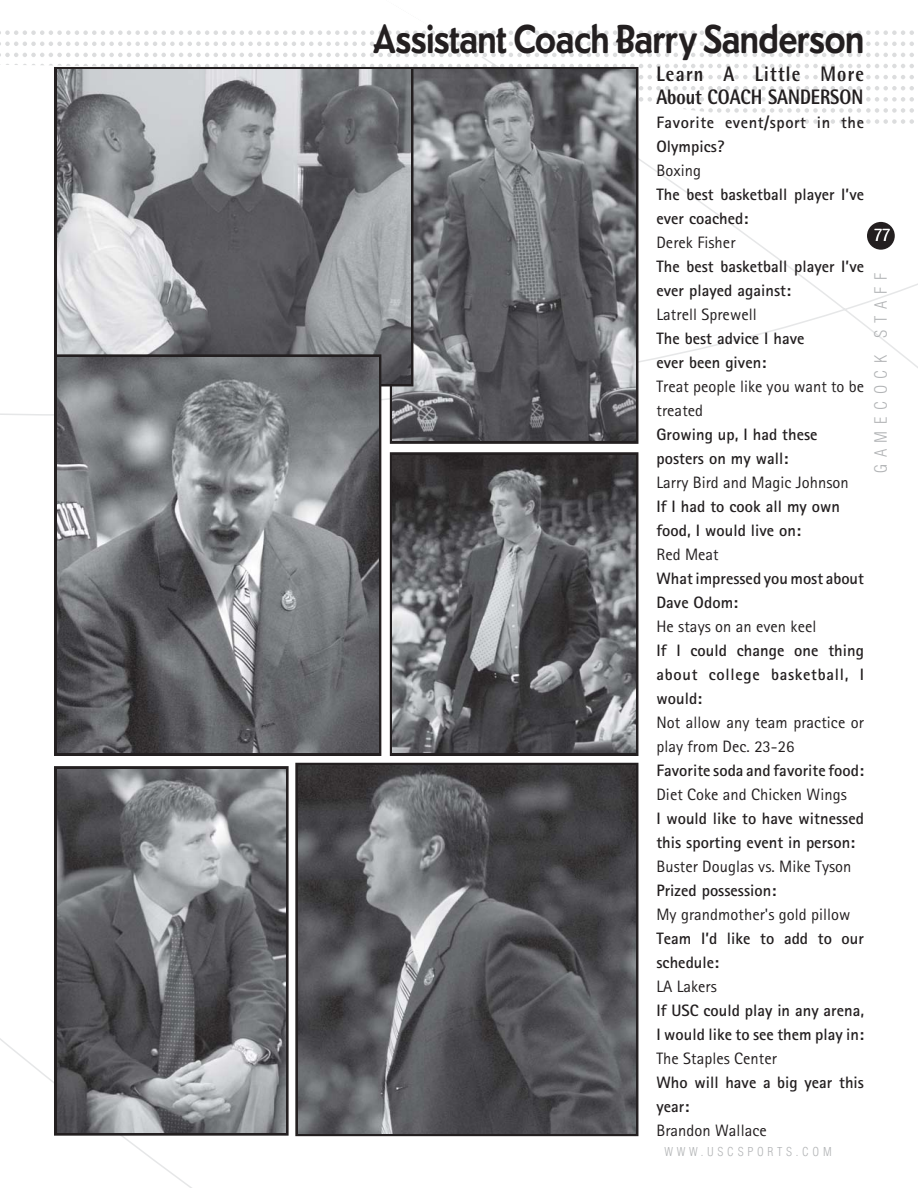
<style>
.page{position:relative;width:918px;height:1188px;background:#fff}
.page>*{position:absolute;margin:0;border:0;box-sizing:border-box;transform-origin:0 0}
.t1{font:700 42px "Dundee";color:#231f20;scale:.85 1}
.t2{font:800 21px/23px "Rotis Semi Sans";letter-spacing:-.005em;color:#231f20;scale:.85 1}
.t3{font:700 16.5px/24px "Rotis Sans Serif";letter-spacing:.005em;color:#231f20}
.t4{font:16.5px/24px "Rotis Sans Serif";letter-spacing:.005em;color:#231f20}
.t5{font:700 16.5px/24px "Rotis Sans Serif";letter-spacing:.035em;color:#231f20}
.t6{font:300 condensed 16.5px "Helvetica";letter-spacing:.4em;color:#b2b4b6}
.t7{font:condensed 16.5px "Helvetica";color:#fff}
.t8{font:300 condensed 12px "Helvetica";letter-spacing:.31em;color:#b2b4b6}
</style>
<div class="page">
<svg style="left:0;top:30px;width:914px;height:38px"></svg>
<svg style="left:638px;top:75px;width:276px;height:4px"></svg>
<svg style="left:638px;top:86px;width:276px;height:4px"></svg>
<svg style="left:638px;top:97px;width:276px;height:5px"></svg>
<svg style="left:638px;top:108px;width:276px;height:5px"></svg>
<svg style="left:638px;top:119px;width:276px;height:5px"></svg>
<div style="left:867px;top:222px;width:28px;height:28px;background:#231f20;border-radius:50%"></div>
<div style="left:390px;top:67px;width:248px;height:377px;border:3px solid #231f20"></div>
<img style="left:393px;top:70px;width:242px;height:371px">
<div style="left:54px;top:67px;width:359px;height:319px;border:3px solid #231f20"></div>
<img style="left:57px;top:70px;width:353px;height:313px">
<div style="left:295px;top:763px;width:343px;height:373px;border:3px solid #231f20"></div>
<div style="left:54px;top:766px;width:235px;height:370px;border:3px solid #231f20"></div>
<div style="left:390px;top:452px;width:248px;height:304px;border:3px solid #231f20"></div>
<div style="left:54px;top:354px;width:327px;height:402px;border:3px solid #231f20"></div>
<img style="left:393px;top:455px;width:242px;height:298px">
<img style="left:298px;top:766px;width:337px;height:367px">
<img style="left:57px;top:769px;width:229px;height:364px">
<img style="left:57px;top:357px;width:321px;height:396px">
<h1 class="t1" style="left:374px;top:24px;width:578px">Assistant Coach Barry Sanderson</h1>
<p class="t2" style="left:656px;top:65px;width:246px">Learn A Little More<br>About COACH SANDERSON</p>
<p class="t5" style="left:656px;top:112px;width:209px">Favorite event/sport in the<br>Olympics?</p>
<p class="t4" style="left:656px;top:160px;width:46px">Boxing</p>
<p class="t3" style="left:656px;top:184px;width:209px">The best basketball player I’ve ever coached:</p>
<p class="t4" style="left:656px;top:232px;width:81px">Derek Fisher</p>
<p class="t3" style="left:656px;top:256px;width:209px">The best basketball player I’ve ever played against:</p>
<p class="t4" style="left:656px;top:304px;width:102px">Latrell Sprewell</p>
<p class="t3" style="left:656px;top:328px;width:149px">The best advice I have ever been given:</p>
<p class="t4" style="left:656px;top:376px;width:209px">Treat people like you want to be treated</p>
<p class="t3" style="left:656px;top:424px;width:163px">Growing up, I had these posters on my wall:</p>
<p class="t4" style="left:656px;top:472px;width:194px">Larry Bird and Magic Johnson</p>
<p class="t3" style="left:656px;top:496px;width:185px">If I had to cook all my own food, I would live on:</p>
<p class="t4" style="left:656px;top:544px;width:64px">Red Meat</p>
<p class="t3" style="left:656px;top:568px;width:209px">What impressed you most about<br>Dave Odom:</p>
<p class="t4" style="left:656px;top:616px;width:161px">He stays on an even keel</p>
<p class="t3" style="left:656px;top:640px;width:209px;text-align:justify">If I could change one thing about college basketball, I would:</p>
<p class="t4" style="left:656px;top:712px;width:209px">Not allow any team practice or play from Dec. 23-26</p>
<p class="t3" style="left:656px;top:760px;width:209px">Favorite soda and favorite food:</p>
<p class="t4" style="left:656px;top:784px;width:192px">Diet Coke and Chicken Wings</p>
<p class="t3" style="left:656px;top:808px;width:209px">I would like to have witnessed this sporting event in person:</p>
<p class="t4" style="left:656px;top:856px;width:197px">Buster Douglas vs. Mike Tyson</p>
<p class="t3" style="left:656px;top:880px;width:121px">Prized possession:</p>
<p class="t4" style="left:656px;top:904px;width:196px">My grandmother's gold pillow</p>
<p class="t3" style="left:656px;top:928px;width:209px">Team I’d like to add to our schedule:</p>
<p class="t4" style="left:656px;top:976px;width:62px">LA Lakers</p>
<p class="t3" style="left:656px;top:1000px;width:209px">If USC could play in any arena,<br>I would like to see them play in:</p>
<p class="t4" style="left:656px;top:1048px;width:122px">The Staples Center</p>
<p class="t3" style="left:656px;top:1072px;width:209px">Who will have a big year this year:</p>
<p class="t4" style="left:656px;top:1120px;width:112px">Brandon Wallace</p>
<p class="t8" style="left:664px;top:1147px;width:169px">WWW.USCSPORTS.COM</p>
<p class="t7" style="left:874px;top:229px;width:18px">77</p>
<p class="t6" style="left:875px;top:473px;width:202px;rotate:-90deg">GAMECOCK STAFF</p>
</div>
